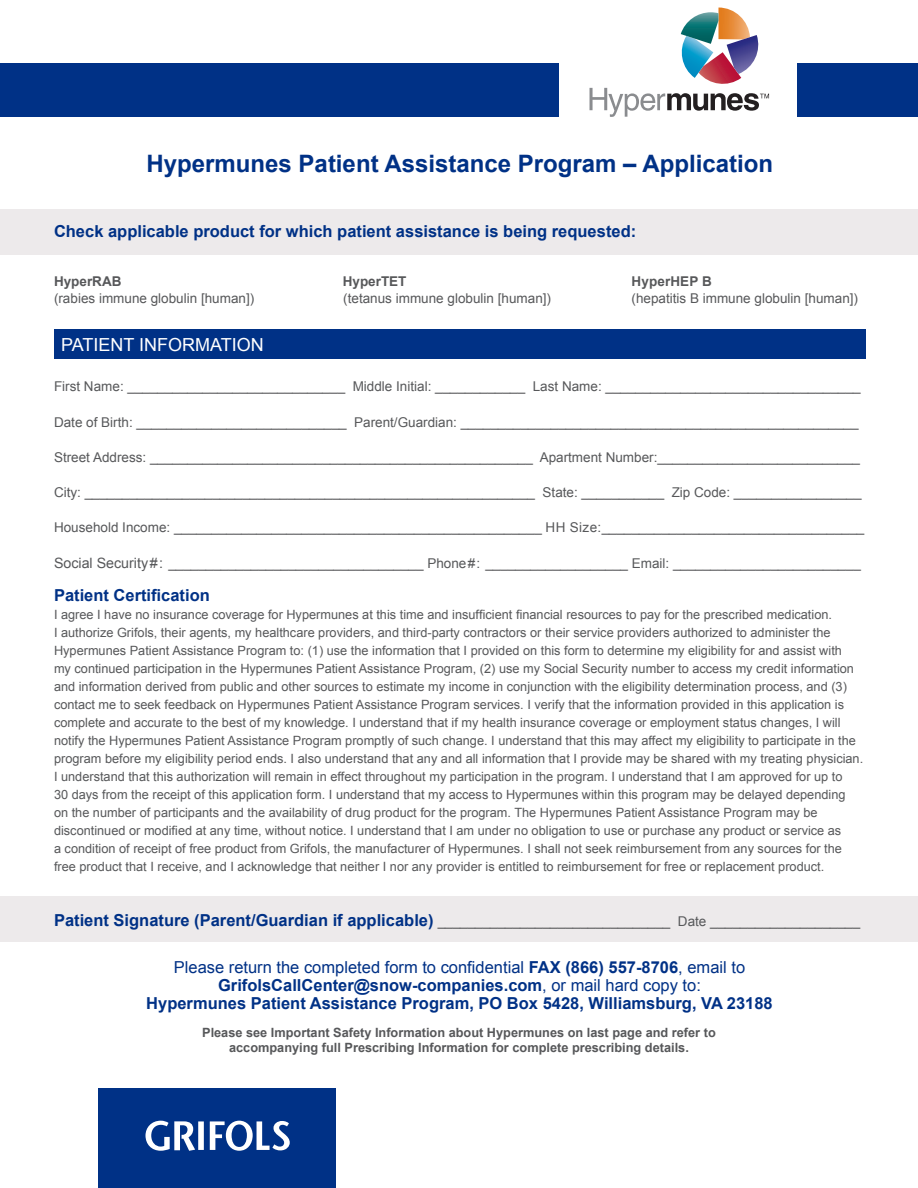
<style>
.page{position:relative;width:918px;height:1188px;background:#fff}
.page>*{position:absolute;margin:0;border:0;box-sizing:border-box;transform-origin:0 0}
.t1{font:700 24px "Arial";color:#003186}
.t2{font:18px "Arial";color:#fff}
.t3{font:700 16.5px "Arial";color:#003186}
.t4{font:16.5px "Arial";color:#003186}
.t5{font:13.5px "Arial";color:#57585a}
.t6{font:700 13.5px "Arial";color:#57585a}
.t7{font:12.75px/18px "Arial";color:#57585a}
.t8{font:700 12.75px/15px "Arial";color:#57585a;text-align:center}
.s1{font-size:14.25px}
.s2{font-weight:700;font-size:16.5px;color:#003186}
.s3{font-weight:700}
.s4{font-weight:400}
</style>
<div class="page">
<div style="left:0;top:63px;width:559px;height:54px;background:#003186"></div>
<div style="left:797px;top:63px;width:121px;height:54px;background:#003186"></div>
<svg style="left:590px;top:8px;width:179px;height:109px"></svg>
<div style="left:99px;top:1088px;width:237px;height:100px;background:#003186"></div>
<svg style="left:145px;top:1121px;width:145px;height:30px"></svg>
<div style="left:0;top:209px;width:918px;height:45px;background:#edeaeb"></div>
<div style="left:0;top:896px;width:918px;height:46px;background:#edeaeb"></div>
<div style="left:54px;top:329px;width:811px;height:30px;background:#003186"></div>
<p class="t1" style="left:147px;top:148px;width:628px">Hypermunes Patient Assistance Program – Application</p>
<p class="t3" style="left:54px;top:220px;width:584px">Check applicable product for which patient assistance is being requested:</p>
<p class="t6" style="left:54px;top:273px;width:69px">HyperRAB</p>
<p class="t6" style="left:343px;top:273px;width:65px">HyperTET</p>
<p class="t6" style="left:632px;top:273px;width:82px">HyperHEP B</p>
<p class="t5" style="left:54px;top:289px;width:202px">(rabies immune globulin [human])</p>
<p class="t5" style="left:343px;top:289px;width:209px">(tetanus immune globulin [human])</p>
<p class="t5" style="left:632px;top:289px;width:228px">(hepatitis B immune globulin [human])</p>
<p class="t2" style="left:61px;top:332px;width:204px">PATIENT INFORMATION</p>
<p class="t5" style="left:54px;top:378px;width:808px">First Name: _____________________________ Middle Initial: ____________ Last Name: __________________________________</p>
<p class="t5" style="left:54px;top:413px;width:806px">Date of Birth: ____________________________ Parent/Guardian: _____________________________________________________</p>
<p class="t5" style="left:54px;top:448px;width:808px">Street Address: ___________________________________________________ Apartment Number:___________________________</p>
<p class="t5" style="left:54px;top:484px;width:809px">City: ____________________________________________________________ State: ___________ Zip Code: _________________</p>
<p class="t5" style="left:54px;top:519px;width:812px">Household Income: _________________________________________________ HH Size:___________________________________</p>
<p class="t5" style="left:54px;top:555px;width:808px"><span class="s1">Social Security#:</span> __________________________________ Phone#: ___________________ Email: _________________________</p>
<p class="t3" style="left:54px;top:584px;width:157px">Patient Certification</p>
<p class="t7" style="left:54px;top:606px;width:780px">I agree I have no insurance coverage for Hypermunes at this time and insufficient financial resources to pay for the prescribed medication.</p>
<p class="t7" style="left:54px;top:624px;width:811px">I authorize Grifols, their agents, my healthcare providers, and third-party contractors or their service providers authorized to administer the Hypermunes Patient Assistance Program to: (1) use the information that I provided on this form to determine my eligibility for and assist with<br>my continued participation in the Hypermunes Patient Assistance Program, (2) use my Social Security number to access my credit information and information derived from public and other sources to estimate my income in conjunction with the eligibility determination process, and (3) contact me to seek feedback on Hypermunes Patient Assistance Program services. I verify that the information provided in this application is complete and accurate to the best of my knowledge. I understand that if my health insurance coverage or employment status changes, I will notify the Hypermunes Patient Assistance Program promptly of such change. I understand that this may affect my eligibility to participate in the program before my eligibility period ends. I also understand that any and all information that I provide may be shared with my treating physician.<br>I understand that this authorization will remain in effect throughout my participation in the program. I understand that I am approved for up to<br>30 days from the receipt of this application form. I understand that my access to Hypermunes within this program may be delayed depending<br>on the number of participants and the availability of drug product for the program. The Hypermunes Patient Assistance Program may be discontinued or modified at any time, without notice. I understand that I am under no obligation to use or purchase any product or service as<br>a condition of receipt of free product from Grifols, the manufacturer of Hypermunes. I shall not seek reimbursement from any sources for the free product that I receive, and I acknowledge that neither I nor any provider is entitled to reimbursement for free or replacement product.</p>
<p class="t5" style="left:54px;top:913px;width:808px"><span class="s2">Patient Signature (Parent/Guardian if applicable)</span> _______________________________ Date ____________________</p>
<p class="t4" style="left:174px;top:957px;width:573px">Please return the completed form to confidential <span class="s3">FAX (866) 557-8706</span>, email to</p>
<p class="t3" style="left:218px;top:974px;width:484px">GrifolsCallCenter@snow-companies.com<span class="s4">, or mail hard copy to:</span></p>
<p class="t3" style="left:146px;top:992px;width:628px">Hypermunes Patient Assistance Program, PO Box 5428, Williamsburg, VA 23188</p>
<p class="t8" style="left:202px;top:1025px;width:515px">Please see Important Safety Information about Hypermunes on last page and refer to accompanying full Prescribing Information for complete prescribing details.</p>
</div>
